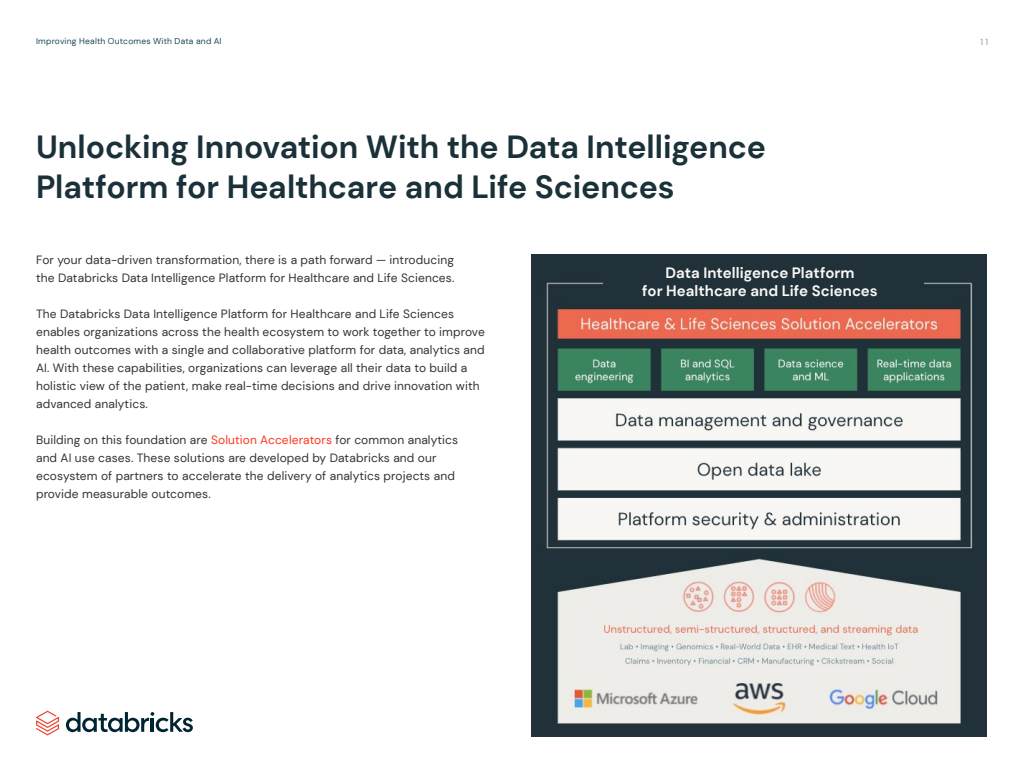
<style>
.page{position:relative;width:1024px;height:768px;background:#fff}
.page>*{position:absolute;margin:0;border:0;box-sizing:border-box;transform-origin:0 0}
.t1{font:700 32px/40px "DM Sans";letter-spacing:-.005em;color:#1b3139}
.t2{font:700 15px/18px "DM Sans";color:#f9f7f4;text-align:center}
.t3{font:12px/18px "DM Sans";letter-spacing:.01em;color:#333}
.t4{font:8.8px "DM Sans";color:#8d989c}
.t5{font:8.5px "DM Sans";letter-spacing:.025em;color:#1c4856}
.s1{color:#ff3620}
</style>
<div class="page">
<img style="left:531px;top:254px;width:448px;height:483px">
<div style="left:603px;top:260px;width:305px;height:44px;background:#203139"></div>
<svg style="left:66px;top:712px;width:127px;height:20px"></svg>
<svg style="left:36px;top:711px;width:23px;height:24px"></svg>
<p class="t5" style="left:36px;top:36px;width:187px">Improving Health Outcomes With Data and AI</p>
<p class="t4" style="left:980px;top:36px;width:9px">1 1</p>
<h1 class="t1" style="left:36px;top:127px;width:731px">Unlocking Innovation With the Data Intelligence<br>Platform for Healthcare and Life Sciences</h1>
<p class="t3" style="left:36px;top:251px;width:420px">For your data-driven transformation, there is a path forward — introducing the Databricks Data Intelligence Platform for Healthcare and Life Sciences.</p>
<p class="t3" style="left:36px;top:305px;width:450px">The Databricks Data Intelligence Platform for Healthcare and Life Sciences enables organizations across the health ecosystem to work together to improve health outcomes with a single and collaborative platform for data, analytics and AI. With these capabilities, organizations can leverage all their data to build a holistic view of the patient, make real-time decisions and drive innovation with advanced analytics.</p>
<p class="t3" style="left:36px;top:431px;width:424px">Building on this foundation are <span class="s1">Solution Accelerators</span> for common analytics and AI use cases. These solutions are developed by Databricks and our ecosystem of partners to accelerate the delivery of analytics projects and provide measurable outcomes.</p>
<p class="t2" style="left:642px;top:264px;width:237px">Data Intelligence Platform<br>for Healthcare and Life Sciences</p>
</div>
